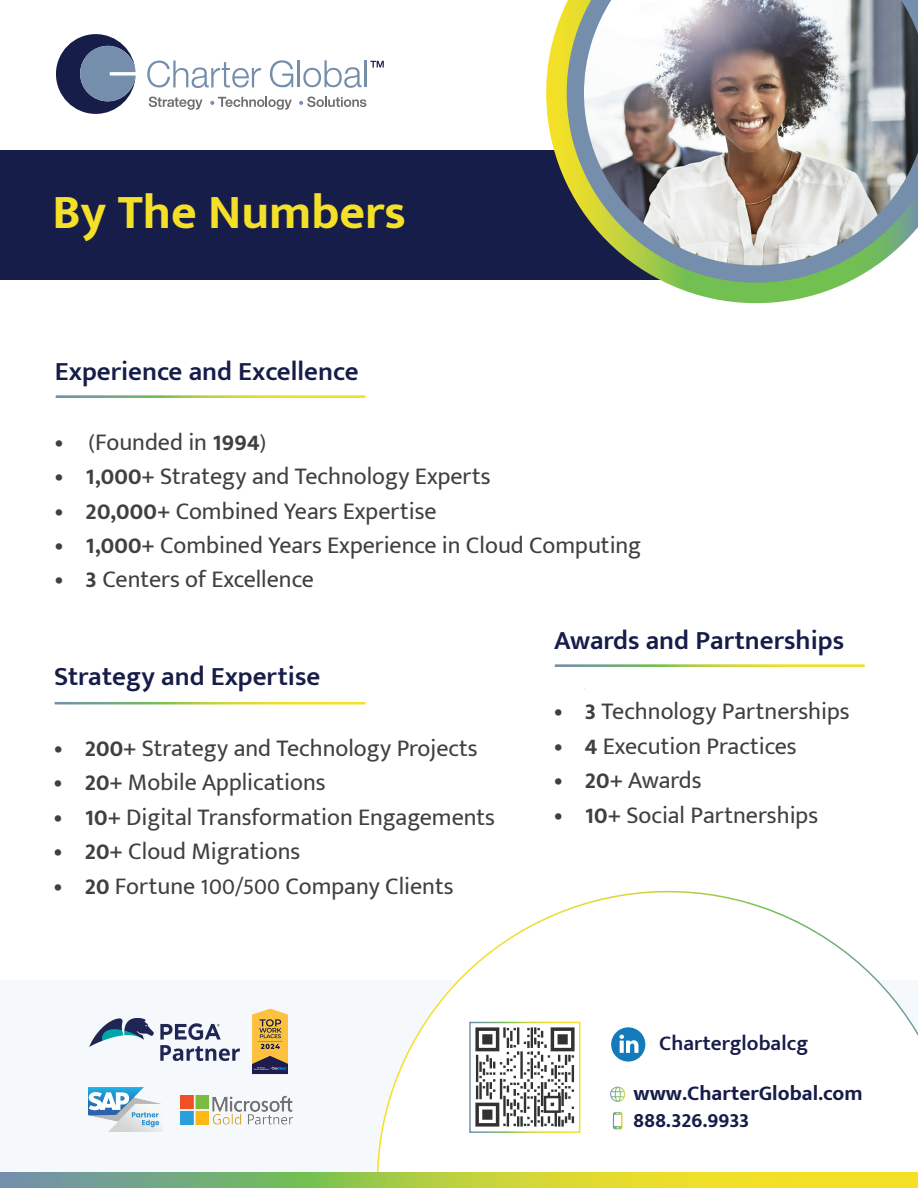
<style>
.page{position:relative;width:918px;height:1188px;background:#fff}
.page>*{position:absolute;margin:0;border:0;box-sizing:border-box;transform-origin:0 0}
.t1{font:700 49.5px "Mukta Mahee";color:#f4e028}
.t2{font:600 27px "Mukta Mahee";color:#171d49}
.t3{font:24px "Mukta Mahee";color:#413f41}
.t4{font:700 21.3px/27px "Mukta Mahee";color:#171d49}
.t5{font:600 21.3px "Mukta Mahee";color:#171d49}
.s1{font-weight:700}
</style>
<div class="page">
<div style="left:0;top:981px;width:918px;height:207px;background:#f6f9fb"></div>
<div style="left:0;top:150px;width:852px;height:129px;background:#171d49"></div>
<svg style="left:147px;top:61px;width:114px;height:27px"></svg>
<svg style="left:270px;top:60px;width:23px;height:27px"></svg>
<hr style="left:298px;top:60px;width:2px;height:27px;background:#748eac">
<svg style="left:303px;top:60px;width:59px;height:28px"></svg>
<hr style="left:365px;top:60px;width:2px;height:27px;background:#748eac">
<svg style="left:56px;top:34px;width:80px;height:80px"></svg>
<div style="left:80px;top:46px;width:55px;height:55px;background:#748eac;border-radius:27px"></div>
<svg style="left:370px;top:61px;width:14px;height:7px"></svg>
<svg style="left:149px;top:97px;width:54px;height:13px"></svg>
<svg style="left:210px;top:97px;width:82px;height:13px"></svg>
<svg style="left:299px;top:97px;width:67px;height:10px"></svg>
<svg style="left:333px;top:890px;width:585px;height:283px;fill:#fff"></svg>
<svg style="left:0;top:1173px;width:918px;height:15px;background:#b3c74e"></svg>
<img style="left:89px;top:1019px;width:150px;height:42px">
<div style="left:469px;top:1022px;width:111px;height:111px;border:2px solid #fff"></div>
<img style="left:472px;top:1025px;width:105px;height:105px">
<svg style="left:613px;top:1112px;width:10px;height:17px"></svg>
<svg style="left:610px;top:1087px;width:15px;height:15px"></svg>
<svg style="left:542px;top:2px;width:304px;height:302px"></svg>
<svg style="left:567px;top:0;width:310px;height:283px"></svg>
<img style="left:584px;top:0;width:334px;height:265px">
<div style="left:611px;top:1027px;width:34px;height:35px;background:#137abb;border-radius:50%"></div>
<svg style="left:619px;top:1035px;width:19px;height:18px"></svg>
<img style="left:252px;top:1008px;width:36px;height:67px">
<img style="left:181px;top:1095px;width:111px;height:29px">
<img style="left:89px;top:1088px;width:74px;height:43px">
<h1 class="t1" style="left:52px;top:182px;width:355px">By The Numbers</h1>
<p class="t2" style="left:55px;top:355px;width:305px">Experience and Excellence</p>
<p class="t3" style="left:55px;top:427px;width:213px"><span class="s1">•</span> (Founded in <span class="s1">1994</span>)</p>
<p class="t3" style="left:55px;top:462px;width:437px"><span class="s1">• 1,000+</span> Strategy and Technology Experts</p>
<p class="t3" style="left:55px;top:496px;width:383px"><span class="s1">• 20,000+</span> Combined Years Expertise</p>
<p class="t3" style="left:55px;top:531px;width:588px"><span class="s1">• 1,000+</span> Combined Years Experience in Cloud Computing</p>
<p class="t3" style="left:55px;top:565px;width:260px"><span class="s1">• 3</span> Centers of Excellence</p>
<p class="t2" style="left:54px;top:660px;width:268px">Strategy and Expertise</p>
<p class="t3" style="left:54px;top:733px;width:425px"><span class="s1">• 200+</span> Strategy and Technology Projects</p>
<p class="t3" style="left:54px;top:768px;width:273px"><span class="s1">• 20+</span> Mobile Applications</p>
<p class="t3" style="left:54px;top:802px;width:443px"><span class="s1">• 10+</span> Digital Transformation Engagements</p>
<p class="t3" style="left:54px;top:837px;width:248px"><span class="s1">• 20+</span> Cloud Migrations</p>
<p class="t3" style="left:54px;top:871px;width:401px"><span class="s1">• 20</span> Fortune 100/500 Company Clients</p>
<p class="t2" style="left:554px;top:624px;width:292px">Awards and Partnerships</p>
<p class="t3" style="left:554px;top:697px;width:297px"><span class="s1">• 3</span> Technology Partnerships</p>
<p class="t3" style="left:554px;top:732px;width:244px"><span class="s1">• 4</span> Execution Practices</p>
<p class="t3" style="left:554px;top:766px;width:149px"><span class="s1">• 20+</span> Awards</p>
<p class="t3" style="left:554px;top:800px;width:266px"><span class="s1">• 10+</span> Social Partnerships</p>
<p class="t5" style="left:659px;top:1030px;width:151px">Charterglobalcg</p>
<p class="t4" style="left:634px;top:1079px;width:230px">www.CharterGlobal.com<br>888.326.9933</p>
</div>
